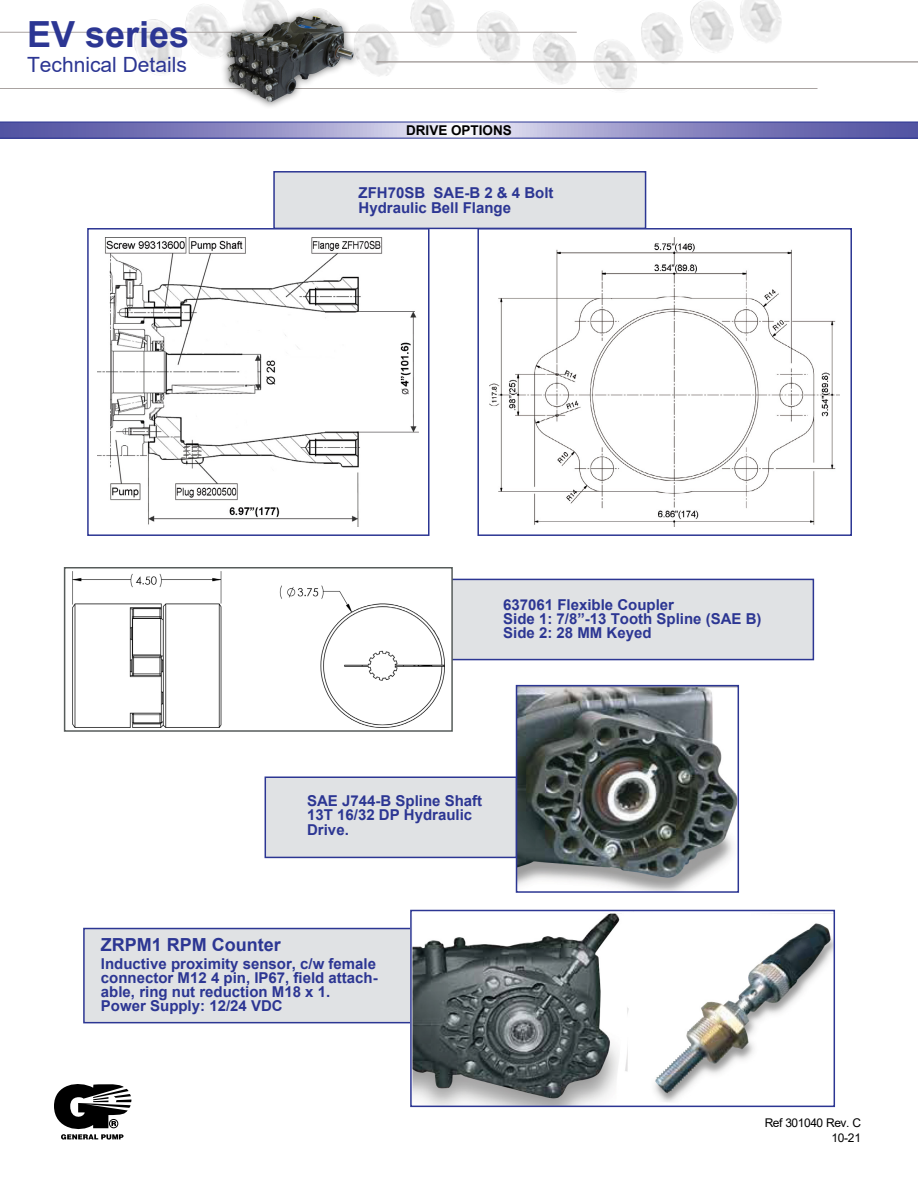
<style>
.page{position:relative;width:918px;height:1188px;background:#fff}
.page>*{position:absolute;margin:0;border:0;box-sizing:border-box;transform-origin:0 0}
.t1{font:700 36px "Arial";color:#2c3693}
.t2{font:21px "Arial";color:#2c3693}
.t3{font:700 18px "Arial";color:#2c3693}
.t4{font:700 15px/14.2px "Arial";color:#2c3693}
.t5{font:700 13.5px "Arial";color:#000}
.t6{font:12px/15px "Arial";letter-spacing:-.035em;color:#000;text-align:right}
</style>
<div class="page">
<div style="left:273px;top:171px;width:373px;height:58px;background:#e0e2e4;border:2px solid #2c3693"></div>
<div style="left:83px;top:928px;width:337px;height:95px;background:#e0e2e4;border:2px solid #2c3693"></div>
<img style="left:690px;top:0;width:92px;height:49px">
<hr style="left:0;top:88px;width:818px;height:1px;background:#a9a3a1">
<hr style="left:377px;top:61px;width:541px;height:2px;background:#a9a3a1">
<hr style="left:0;top:32px;width:577px;height:1px;background:#a9a3a1">
<svg style="left:0;top:122px;width:918px;height:17px;background:#8a89c1"></svg>
<div style="left:265px;top:777px;width:252px;height:81px;background:#e0e2e4;border:2px solid #2c3693"></div>
<img style="left:519px;top:688px;width:217px;height:202px">
<div style="left:516px;top:685px;width:223px;height:208px;border:2px solid #2c3693"></div>
<img style="left:413px;top:913px;width:419px;height:191px">
<div style="left:410px;top:910px;width:425px;height:197px;border:2px solid #2c3693"></div>
<svg style="left:54px;top:1084px;width:77px;height:56px"></svg>
<div style="left:219px;top:9px;width:142px;height:101px;background:#000;opacity:.6"></div>
<img style="left:227px;top:16px;width:86px;height:60px">
<img style="left:98px;top:238px;width:321px;height:288px">
<div style="left:87px;top:228px;width:343px;height:308px;border:2px solid #2c3693"></div>
<img style="left:490px;top:238px;width:350px;height:288px">
<div style="left:477px;top:228px;width:375px;height:308px;border:2px solid #2c3693"></div>
<div style="left:441px;top:579px;width:373px;height:81px;background:#e0e2e4;border:2px solid #2c3693"></div>
<div style="left:65px;top:568px;width:387px;height:163px;background:#fff"></div>
<img style="left:73px;top:571px;width:371px;height:157px">
<div style="left:64px;top:567px;width:389px;height:165px;border:2px solid #565c5a"></div>
<h1 class="t1" style="left:27px;top:9px;width:164px">EV series</h1>
<h2 class="t2" style="left:27px;top:51px;width:161px">Technical Details</h2>
<p class="t5" style="left:406px;top:121px;width:107px">DRIVE OPTIONS</p>
<p class="t4" style="left:359px;top:186px;width:197px">ZFH70SB SAE-B 2 &amp; 4 Bolt<br>Hydraulic Bell Flange</p>
<p class="t4" style="left:503px;top:597px;width:260px">637061 Flexible Coupler<br>Side 1: 7/8”-13 Tooth Spline (SAE B)<br>Side 2: 28 MM Keyed</p>
<p class="t4" style="left:307px;top:794px;width:177px">SAE J744-B Spline Shaft<br>13T 16/32 DP Hydraulic<br>Drive.</p>
<p class="t3" style="left:101px;top:932px;width:182px">ZRPM1 RPM Counter</p>
<p class="t4" style="left:101px;top:956px;width:278px">Inductive proximity sensor, c/w female connector M12 4 pin, IP67, field attach&shy;able, ring nut reduction M18 x 1.<br>Power Supply: 12/24 VDC</p>
<p class="t6" style="left:765px;top:1115px;width:98px">Ref 301040 Rev. C<br>10-21</p>
</div>
